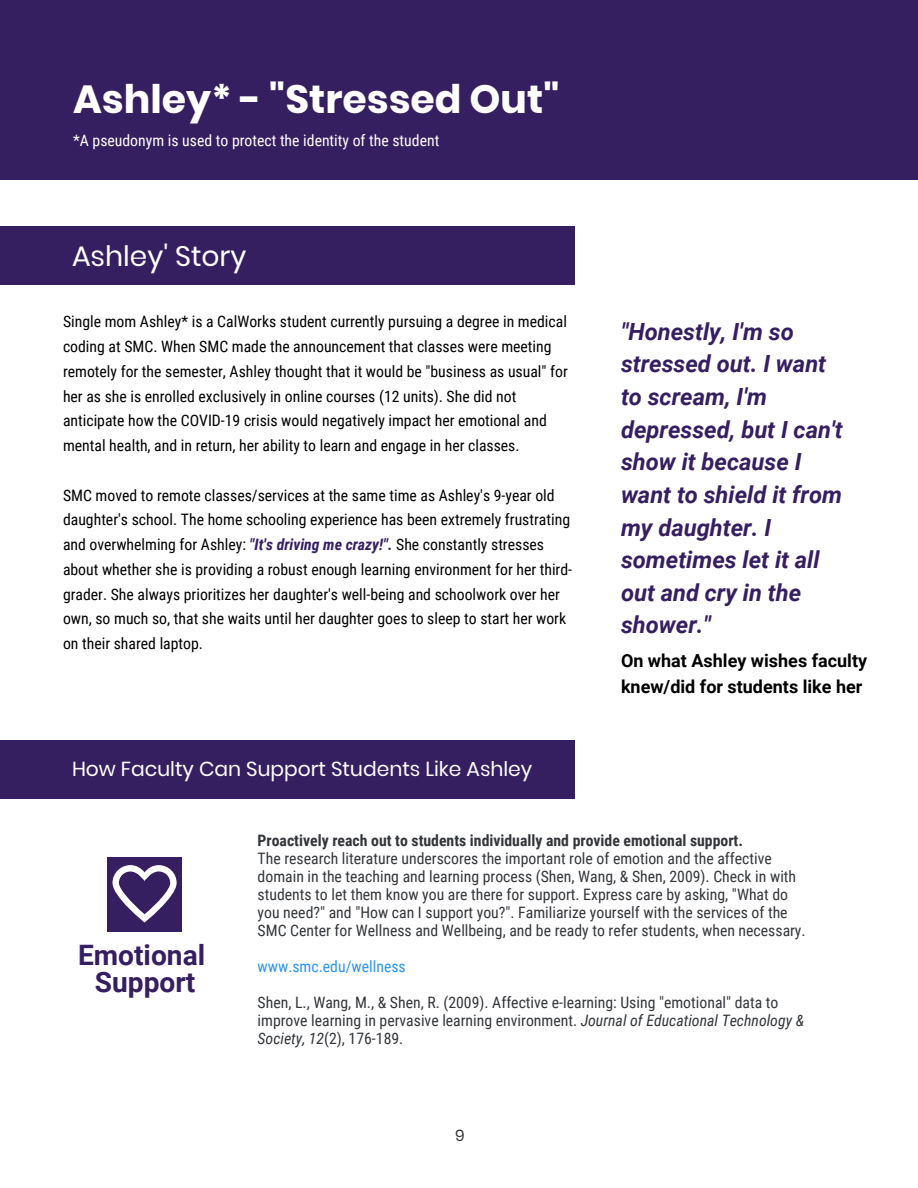
<style>
.page{position:relative;width:918px;height:1188px;background:#fff}
.page>*{position:absolute;margin:0;border:0;box-sizing:border-box;transform-origin:0 0}
.t1{font:700 39.3px "Poppins";color:#fff}
.t2{font:700 28.2px/27px "Roboto";color:#361f61;text-align:center}
.t3{font:28.2px "Poppins";color:#fff}
.t4{font:italic 700 23.7px/32.7px "Roboto";color:#361f61}
.t5{font:20.25px "Poppins";color:#fff}
.t6{font:700 18px/25.8px "Roboto";color:#000}
.t7{font:15.75px/24.8px "Roboto Condensed";color:#000}
.t8{font:15.75px/18px "Roboto Condensed";color:#33363a}
.t9{font:700 15.75px "Roboto Condensed";color:#33363a}
.t10{font:15.75px "Roboto Condensed";color:#fff}
.t11{font:15.75px "Roboto Condensed";color:#2d95ec}
.t12{font:15.75px "Poppins";color:#333}
.s1{font-weight:700;font-style:italic;color:#361f61}
.s2{font-style:italic}
</style>
<div class="page">
<div style="left:0;top:226px;width:575px;height:59px;background:#361f61"></div>
<div style="left:0;top:0;width:918px;height:180px;background:#361f61"></div>
<div style="left:0;top:740px;width:575px;height:59px;background:#361f61"></div>
<div style="left:107px;top:857px;width:74px;height:74px;background:#361f61"></div>
<svg style="left:113px;top:865px;width:64px;height:57px"></svg>
<h1 class="t1" style="left:73px;top:76px;width:488px">Ashley* - "Stressed Out"</h1>
<p class="t10" style="left:73px;top:130px;width:368px">*A pseudonym is used to protect the identity of the student</p>
<h2 class="t3" style="left:72px;top:239px;width:176px">Ashley' Story</h2>
<p class="t7" style="left:63px;top:309px;width:506px">Single mom Ashley* is a CalWorks student currently pursuing a degree in medical coding at SMC. When SMC made the announcement that classes were meeting remotely for the semester, Ashley thought that it would be "business as usual" for her as she is enrolled exclusively in online courses (12 units). She did not anticipate how the COVID-19 crisis would negatively impact her emotional and mental health, and in return, her ability to learn and engage in her classes.</p>
<p class="t7" style="left:63px;top:482px;width:511px">SMC moved to remote classes/services at the same time as Ashley's 9-year old daughter's school. The home schooling experience has been extremely frustrating and overwhelming for Ashley: <span class="s1">"It's driving me crazy!".</span> She constantly stresses about whether she is providing a robust enough learning environment for her third&shy;grader. She always prioritizes her daughter's well-being and schoolwork over her own, so much so, that she waits until her daughter goes to sleep to start her work on their shared laptop.</p>
<p class="t5" style="left:72px;top:757px;width:462px">How Faculty Can Support Students Like Ashley</p>
<h3 class="t4" style="left:621px;top:314px;width:223px">"Honestly, I'm so stressed out. I want to scream, I'm depressed, but I can't show it because I want to shield it from my daughter. I sometimes let it all out and cry in the shower."</h3>
<p class="t6" style="left:621px;top:647px;width:248px">On what Ashley wishes faculty knew/did for students like her</p>
<h2 class="t2" style="left:78px;top:941px;width:129px">Emotional<br>Support</h2>
<p class="t9" style="left:258px;top:829px;width:487px">Proactively reach out to students individually and provide emotional support.</p>
<p class="t8" style="left:258px;top:849px;width:550px">The research literature underscores the important role of emotion and the affective domain in the teaching and learning process (Shen, Wang, &amp; Shen, 2009). Check in with students to let them know you are there for support. Express care by asking, "What do you need?" and "How can I support you?". Familiarize yourself with the services of the SMC Center for Wellness and Wellbeing, and be ready to refer students, when necessary.</p>
<p class="t11" style="left:258px;top:955px;width:150px">www.smc.edu/wellness</p>
<p class="t8" style="left:258px;top:993px;width:548px">Shen, L., Wang, M., &amp; Shen, R. (2009). Affective e-learning: Using "emotional" data to improve learning in pervasive learning environment. <span class="s2">Journal of Educational Technology &amp;<br>Society, 12</span>(2), 176-189.</p>
<p class="t12" style="left:455px;top:1126px;width:11px">9</p>
</div>
